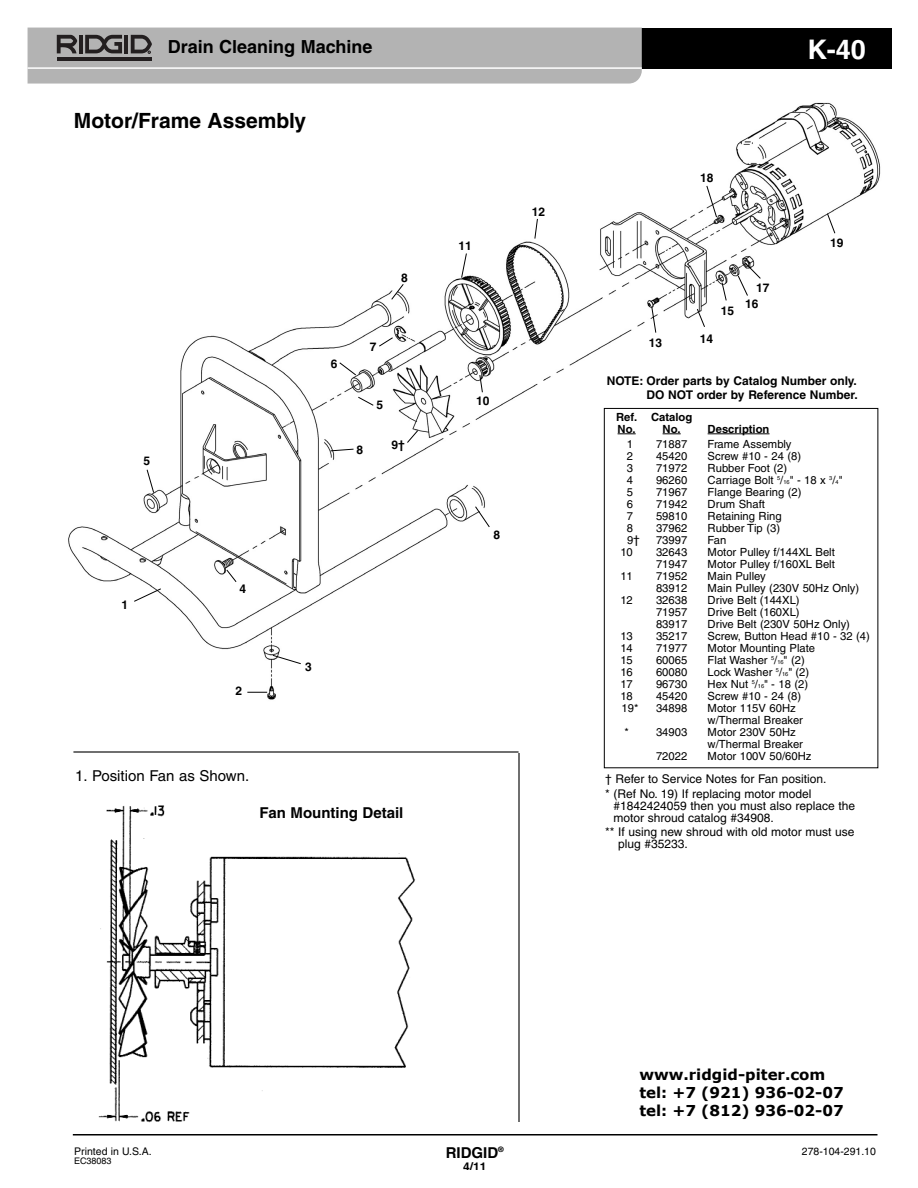
<style>
.page{position:relative;width:918px;height:1188px;background:#fff}
.page>*{position:absolute;margin:0;border:0;box-sizing:border-box;transform-origin:0 0}
.t1{font:700 27px "Helvetica";color:#fff}
.t2{font:700 21px "Helvetica";color:#000}
.t3{font:700 18px "Helvetica";color:#000}
.t4{font:700 15px/18px "Verdana";color:#000}
.t5{font:700 15px "Helvetica";color:#000}
.t6{font:15px "Helvetica";color:#000}
.t7{font:12px/12px "Helvetica";color:#000}
.t8{font:700 12px/13.5px "Helvetica";color:#000;text-align:right}
.t9{font:11.25px/12px "Helvetica";color:#000}
.t10{font:700 11.25px/12px "Helvetica";color:#000}
.t11{font:10.5px "Helvetica";color:#000}
.t12{font:9px "Helvetica";color:#000}
.s1{font-size:5.7px}
.s2{font-size:12px}
</style>
<div class="page">
<img style="left:68px;top:102px;width:813px;height:605px">
<svg style="left:696px;top:308px;width:10px;height:20px"></svg>
<svg style="left:651px;top:306px;width:6px;height:27px"></svg>
<svg style="left:133px;top:588px;width:29px;height:14px"></svg>
<svg style="left:339px;top:362px;width:18px;height:14px"></svg>
<svg style="left:357px;top:396px;width:17px;height:10px"></svg>
<svg style="left:378px;top:337px;width:16px;height:10px"></svg>
<svg style="left:474px;top:506px;width:16px;height:22px"></svg>
<svg style="left:226px;top:569px;width:11px;height:14px"></svg>
<svg style="left:146px;top:469px;width:9px;height:25px"></svg>
<svg style="left:272px;top:654px;width:30px;height:11px"></svg>
<svg style="left:534px;top:218px;width:4px;height:21px"></svg>
<svg style="left:461px;top:253px;width:6px;height:26px"></svg>
<svg style="left:247px;top:692px;width:20px;height:1px"></svg>
<svg style="left:721px;top:282px;width:6px;height:19px"></svg>
<svg style="left:479px;top:374px;width:4px;height:19px"></svg>
<svg style="left:826px;top:213px;width:10px;height:21px"></svg>
<svg style="left:737px;top:262px;width:24px;height:35px"></svg>
<svg style="left:706px;top:185px;width:12px;height:33px"></svg>
<svg style="left:330px;top:448px;width:24px;height:4px"></svg>
<svg style="left:391px;top:283px;width:13px;height:17px"></svg>
<svg style="left:406px;top:430px;width:13px;height:14px"></svg>
<hr style="left:73px;top:1134px;width:804px;height:2px;background:#000">
<div style="left:72px;top:112px;width:245px;height:25px;background:#fff"></div>
<div style="left:464px;top:28px;width:428px;height:41px;background:#000"></div>
<svg style="left:28px;top:28px;width:614px;height:56px;background:#afafaf"></svg>
<div style="left:605px;top:409px;width:273px;height:358px;background:#fff"></div>
<div style="left:604px;top:408px;width:274px;height:360px;border:1px solid #000"></div>
<svg style="left:618px;top:434px;width:18px;height:1px"></svg>
<svg style="left:663px;top:434px;width:18px;height:1px"></svg>
<hr style="left:708px;top:434px;width:62px;height:1px;background:#000">
<div style="left:605px;top:375px;width:273px;height:29px;background:#fff"></div>
<img style="left:98px;top:805px;width:318px;height:318px">
<div style="left:258px;top:806px;width:168px;height:22px;background:#fff"></div>
<hr style="left:73px;top:751px;width:446px;height:2px;background:#000">
<hr style="left:518px;top:753px;width:2px;height:369px;background:#000">
<h3 class="t3" style="left:168px;top:41px;width:206px">Drain Cleaning Machine</h3>
<h1 class="t1" style="left:807px;top:39px;width:60px">K-40</h1>
<h2 class="t2" style="left:74px;top:113px;width:234px">Motor/Frame Assembly</h2>
<p class="t8" style="left:143px;top:455px;width:8px">5</p>
<p class="t8" style="left:121px;top:599px;width:8px">1</p>
<p class="t8" style="left:239px;top:584px;width:8px">4</p>
<p class="t8" style="left:235px;top:685px;width:8px">2</p>
<h3 class="t6" style="left:75px;top:770px;width:176px">1. Position Fan as Shown.</h3>
<p class="t8" style="left:401px;top:272px;width:8px">8</p>
<p class="t8" style="left:331px;top:358px;width:8px">6</p>
<p class="t8" style="left:370px;top:341px;width:8px">7</p>
<p class="t8" style="left:356px;top:444px;width:8px">8</p>
<p class="t8" style="left:376px;top:400px;width:8px">5</p>
<p class="t8" style="left:392px;top:439px;width:15px">9†</p>
<p class="t8" style="left:305px;top:661px;width:8px">3</p>
<h3 class="t5" style="left:260px;top:808px;width:145px">Fan Mounting Detail</h3>
<p class="t8" style="left:459px;top:240px;width:15px">11</p>
<p class="t8" style="left:532px;top:206px;width:15px">12</p>
<p class="t8" style="left:476px;top:396px;width:15px">10</p>
<p class="t8" style="left:494px;top:529px;width:8px">8</p>
<p class="t8" style="left:700px;top:172px;width:15px">18</p>
<p class="t8" style="left:649px;top:337px;width:15px">13</p>
<p class="t8" style="left:700px;top:333px;width:15px">14</p>
<p class="t8" style="left:721px;top:305px;width:15px">15</p>
<p class="t8" style="left:756px;top:282px;width:15px">17</p>
<p class="t8" style="left:745px;top:298px;width:15px">16</p>
<p class="t8" style="left:830px;top:237px;width:15px">19</p>
<p class="t8" style="left:607px;top:376px;width:253px">NOTE: Order parts by Catalog Number only.<br>DO NOT order by Reference Number.</p>
<p class="t10" style="left:616px;top:412px;width:78px">Ref. Catalog<br>No. No.</p>
<p class="t10" style="left:708px;top:424px;width:63px">Description</p>
<p class="t9" style="left:627px;top:439px;width:8px">1</p>
<p class="t9" style="left:656px;top:439px;width:33px">71887</p>
<p class="t9" style="left:708px;top:439px;width:85px">Frame Assembly</p>
<p class="t9" style="left:627px;top:451px;width:8px">2</p>
<p class="t9" style="left:656px;top:451px;width:33px">45420</p>
<p class="t9" style="left:708px;top:451px;width:95px">Screw #10 - 24 (8)</p>
<p class="t9" style="left:627px;top:463px;width:8px">3</p>
<p class="t9" style="left:656px;top:463px;width:33px">71972</p>
<p class="t9" style="left:708px;top:463px;width:81px">Rubber Foot (2)</p>
<p class="t9" style="left:627px;top:475px;width:8px">4</p>
<p class="t9" style="left:656px;top:475px;width:33px">96260</p>
<p class="t9" style="left:708px;top:475px;width:137px">Carriage Bolt <sup>5</sup>/<span class="s1">16</span>" - 18 x <sup>3</sup>/<span class="s1">4</span>"</p>
<p class="t9" style="left:627px;top:487px;width:8px">5</p>
<p class="t9" style="left:656px;top:487px;width:33px">71967</p>
<p class="t9" style="left:708px;top:487px;width:95px">Flange Bearing (2)</p>
<p class="t9" style="left:627px;top:499px;width:8px">6</p>
<p class="t9" style="left:656px;top:499px;width:33px">71942</p>
<p class="t9" style="left:708px;top:499px;width:59px">Drum Shaft</p>
<p class="t9" style="left:627px;top:511px;width:8px">7</p>
<p class="t9" style="left:656px;top:511px;width:33px">59810</p>
<p class="t9" style="left:708px;top:511px;width:76px">Retaining Ring</p>
<p class="t9" style="left:627px;top:523px;width:8px">8</p>
<p class="t9" style="left:656px;top:523px;width:33px">37962</p>
<p class="t9" style="left:708px;top:523px;width:74px">Rubber Tip (3)</p>
<p class="t9" style="left:627px;top:535px;width:14px">9<span class="s2">†</span></p>
<p class="t9" style="left:656px;top:535px;width:33px">73997</p>
<p class="t9" style="left:708px;top:535px;width:20px">Fan</p>
<p class="t9" style="left:620px;top:547px;width:14px">10</p>
<p class="t9" style="left:656px;top:547px;width:33px">32643</p>
<p class="t9" style="left:708px;top:547px;width:129px">Motor Pulley f/144XL Belt</p>
<p class="t9" style="left:656px;top:559px;width:33px">71947</p>
<p class="t9" style="left:708px;top:559px;width:129px">Motor Pulley f/160XL Belt</p>
<p class="t9" style="left:620px;top:571px;width:14px">11</p>
<p class="t9" style="left:656px;top:571px;width:33px">71952</p>
<p class="t9" style="left:708px;top:571px;width:60px">Main Pulley</p>
<p class="t9" style="left:656px;top:583px;width:33px">83912</p>
<p class="t9" style="left:708px;top:583px;width:153px">Main Pulley (230V 50Hz Only)</p>
<p class="t9" style="left:620px;top:595px;width:14px">12</p>
<p class="t9" style="left:656px;top:595px;width:33px">32638</p>
<p class="t9" style="left:708px;top:595px;width:94px">Drive Belt (144XL)</p>
<p class="t9" style="left:656px;top:607px;width:33px">71957</p>
<p class="t9" style="left:708px;top:607px;width:94px">Drive Belt (160XL)</p>
<p class="t9" style="left:656px;top:619px;width:33px">83917</p>
<p class="t9" style="left:708px;top:619px;width:144px">Drive Belt (230V 50Hz Only)</p>
<p class="t9" style="left:620px;top:631px;width:14px">13</p>
<p class="t9" style="left:656px;top:631px;width:33px">35217</p>
<p class="t9" style="left:708px;top:631px;width:164px">Screw, Button Head #10 - 32 (4)</p>
<p class="t9" style="left:620px;top:643px;width:14px">14</p>
<p class="t9" style="left:656px;top:643px;width:33px">71977</p>
<p class="t9" style="left:708px;top:643px;width:109px">Motor Mounting Plate</p>
<p class="t9" style="left:620px;top:655px;width:14px">15</p>
<p class="t9" style="left:656px;top:655px;width:33px">60065</p>
<p class="t9" style="left:708px;top:655px;width:99px">Flat Washer <sup>5</sup>/<span class="s1">16</span>" (2)</p>
<p class="t9" style="left:620px;top:667px;width:14px">16</p>
<p class="t9" style="left:656px;top:667px;width:33px">60080</p>
<p class="t9" style="left:708px;top:667px;width:103px">Lock Washer <sup>5</sup>/<span class="s1">16</span>" (2)</p>
<p class="t9" style="left:620px;top:679px;width:14px">17</p>
<p class="t9" style="left:656px;top:679px;width:33px">96730</p>
<p class="t9" style="left:708px;top:679px;width:102px">Hex Nut <sup>5</sup>/<span class="s1">16</span>" - 18 (2)</p>
<p class="t9" style="left:620px;top:691px;width:14px">18</p>
<p class="t9" style="left:656px;top:691px;width:33px">45420</p>
<p class="t9" style="left:708px;top:691px;width:95px">Screw #10 - 24 (8)</p>
<p class="t9" style="left:622px;top:703px;width:18px">19*</p>
<p class="t9" style="left:656px;top:703px;width:33px">34898</p>
<p class="t9" style="left:708px;top:703px;width:97px">Motor 115V 60Hz w/Thermal Breaker</p>
<p class="t9" style="left:624px;top:727px;width:6px">*</p>
<p class="t9" style="left:656px;top:727px;width:33px">34903</p>
<p class="t9" style="left:708px;top:727px;width:97px">Motor 230V 50Hz w/Thermal Breaker</p>
<p class="t9" style="left:656px;top:751px;width:33px">72022</p>
<p class="t9" style="left:708px;top:751px;width:105px">Motor 100V 50/60Hz</p>
<p class="t7" style="left:605px;top:773px;width:223px;line-height:14.1px">† Refer to Service Notes for Fan position. * (Ref No. 19) If replacing motor model</p>
<p class="t7" style="left:613px;top:801px;width:243px">#1842424059 then you must also replace the motor shroud catalog #34908.</p>
<p class="t7" style="left:618px;top:827px;width:238px;text-indent:-13px">** If using new shroud with old motor must use plug #35233.</p>
<p class="t11" style="left:74px;top:1147px;width:79px">Printed in U.S.A.</p>
<p class="t12" style="left:74px;top:1157px;width:39px">EC38083</p>
<h3 class="t5" style="left:446px;top:1147px;width:60px">RIDGID<sup>®</sup></h3>
<p class="t8" style="left:463px;top:1161px;width:25px">4/11</p>
<h3 class="t4" style="left:639px;top:1065px;width:206px">www.ridgid-piter.com tel: +7 (921) 936-02-07 tel: +7 (812) 936-02-07</h3>
<p class="t11" style="left:802px;top:1147px;width:76px">278-104-291.10</p>
</div>
